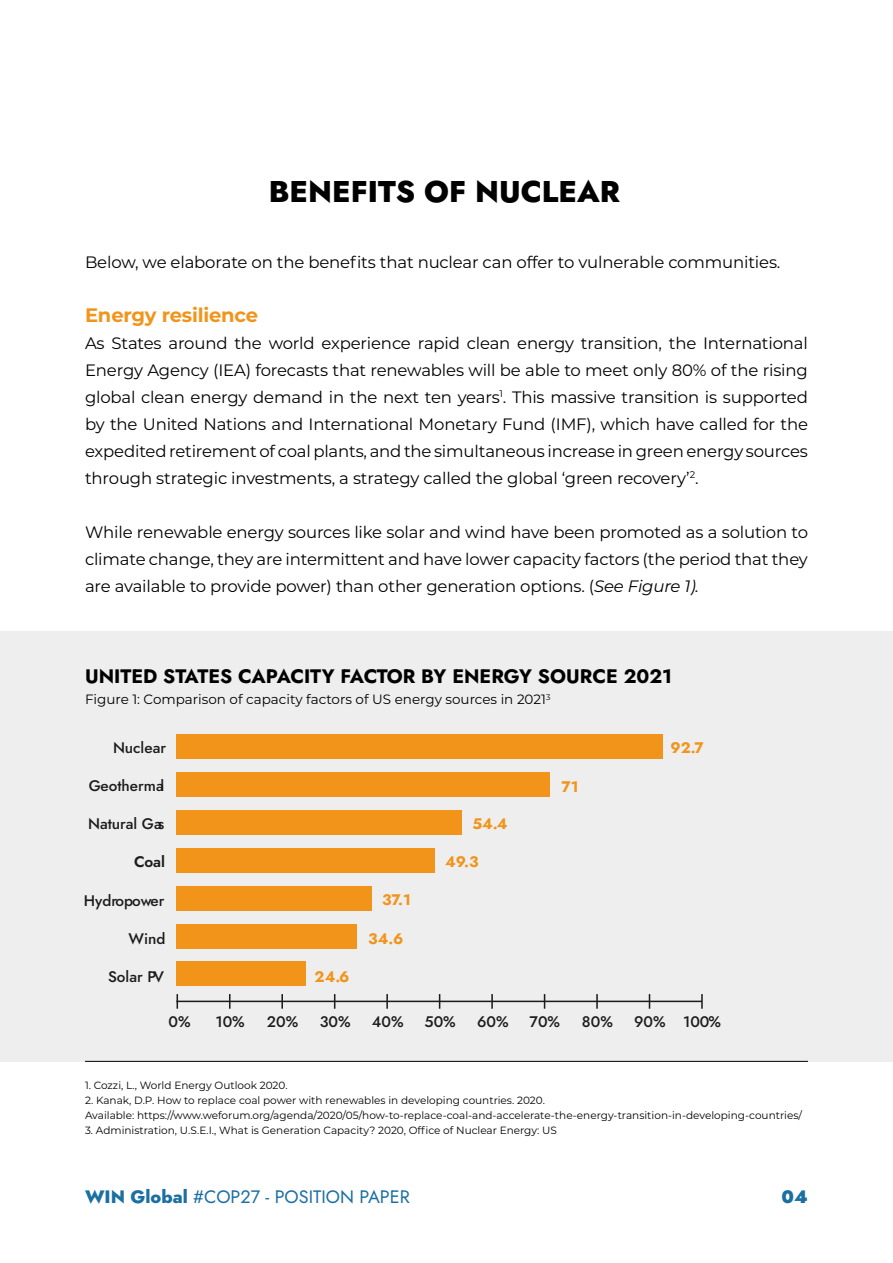
<style>
.page{position:relative;width:893px;height:1263px;background:#fff}
.page>*{position:absolute;margin:0;border:0;box-sizing:border-box;transform-origin:0 0}
.t1{font:800 30px "Jost";color:#000}
.t2{font:700 19.5px "Jost";color:#000}
.t3{font:700 19.5px "Montserrat";letter-spacing:-.01em;color:#f2941a}
.t4{font:18px "Jost";color:#1c6fa2}
.t5{font:900 18px "Jost";color:#1c6fa2}
.t6{font:16.5px/27px "Montserrat";letter-spacing:-.01em;color:#000;text-align:justify}
.t7{font:500 15.3px "Jost";color:#1c1c1c}
.t8{font:700 15.3px "Jost";color:#f2941a}
.t9{font:600 15.3px "Jost";color:#1c1c1c}
.t10{font:13.5px "Montserrat";color:#000}
.t11{font:10.5px/15px "Montserrat";color:#000}
.s1{font-style:italic}
.s2{font-weight:800}
</style>
<div class="page">
<div style="left:0;top:631px;width:893px;height:430px;background:#eee"></div>
<hr style="left:85px;top:1061px;width:723px;height:1px;background:#000">
<div style="left:176px;top:735px;width:487px;height:24px;background:#f2941a"></div>
<div style="left:176px;top:772px;width:374px;height:25px;background:#f2941a"></div>
<div style="left:176px;top:810px;width:286px;height:25px;background:#f2941a"></div>
<div style="left:176px;top:848px;width:259px;height:25px;background:#f2941a"></div>
<div style="left:176px;top:886px;width:196px;height:24px;background:#f2941a"></div>
<div style="left:176px;top:924px;width:181px;height:24px;background:#f2941a"></div>
<div style="left:176px;top:962px;width:130px;height:24px;background:#f2941a"></div>
<hr style="left:176px;top:1000px;width:526px;height:2px;background:#1c1c1c">
<svg style="left:701px;top:994px;width:2px;height:15px"></svg>
<svg style="left:649px;top:994px;width:1px;height:15px"></svg>
<svg style="left:596px;top:994px;width:2px;height:15px"></svg>
<svg style="left:544px;top:994px;width:1px;height:15px"></svg>
<svg style="left:491px;top:994px;width:2px;height:15px"></svg>
<svg style="left:439px;top:994px;width:1px;height:15px"></svg>
<svg style="left:386px;top:994px;width:2px;height:15px"></svg>
<svg style="left:334px;top:994px;width:1px;height:15px"></svg>
<svg style="left:281px;top:994px;width:2px;height:15px"></svg>
<svg style="left:229px;top:994px;width:2px;height:15px"></svg>
<svg style="left:177px;top:994px;width:1px;height:15px"></svg>
<h1 class="t1" style="left:269px;top:171px;width:353px">BENEFITS OF NUCLEAR</h1>
<p class="t6" style="left:85px;top:248px;width:697px">Below, we elaborate on the benefits that nuclear can offer to vulnerable communities.</p>
<p class="t3" style="left:85px;top:301px;width:175px">Energy resilience</p>
<p class="t6" style="left:85px;top:329px;width:724px">As States around the world experience rapid clean energy transition, the International Energy Agency (IEA) forecasts that renewables will be able to meet only 80% of the rising global clean energy demand in the next ten years<sup>1</sup>. This massive transition is supported by the United Nations and International Monetary Fund (IMF), which have called for the expedited retirement of coal plants, and the simultaneous increase in green energy sources through strategic investments, a strategy called the global ‘green recovery’<sup>2</sup>.</p>
<p class="t6" style="left:85px;top:518px;width:724px">While renewable energy sources like solar and wind have been promoted as a solution to climate change, they are intermittent and have lower capacity factors (the period that they are available to provide power) than other generation options. (<span class="s1">See Figure 1).</span></p>
<p class="t2" style="left:85px;top:663px;width:589px">UNITED STATES CAPACITY FACTOR BY ENERGY SOURCE 2021</p>
<p class="t10" style="left:85px;top:690px;width:467px">Figure 1: Comparison of capacity factors of US energy sources in 2021<sup>3</sup></p>
<p class="t7" style="left:113px;top:737px;width:54px">Nuclear</p>
<p class="t8" style="left:670px;top:737px;width:35px">92.7</p>
<p class="t8" style="left:562px;top:777px;width:19px">71</p>
<p class="t8" style="left:472px;top:813px;width:36px">54.4</p>
<p class="t8" style="left:445px;top:852px;width:35px">49.3</p>
<p class="t8" style="left:382px;top:889px;width:30px">37.1</p>
<p class="t8" style="left:368px;top:929px;width:37px">34.6</p>
<p class="t8" style="left:315px;top:966px;width:36px">24.6</p>
<p class="t7" style="left:89px;top:775px;width:77px">Geothermal</p>
<p class="t7" style="left:88px;top:813px;width:78px">Natural Gas</p>
<p class="t9" style="left:134px;top:851px;width:33px">Coal</p>
<p class="t7" style="left:84px;top:890px;width:82px">Hydropower</p>
<p class="t7" style="left:129px;top:928px;width:39px">Wind</p>
<p class="t7" style="left:108px;top:966px;width:57px">Solar PV</p>
<p class="t7" style="left:169px;top:1012px;width:24px">0%</p>
<p class="t7" style="left:215px;top:1012px;width:31px">10%</p>
<p class="t7" style="left:267px;top:1012px;width:33px">20%</p>
<p class="t7" style="left:320px;top:1012px;width:32px">30%</p>
<p class="t7" style="left:372px;top:1012px;width:33px">40%</p>
<p class="t7" style="left:425px;top:1012px;width:33px">50%</p>
<p class="t7" style="left:477px;top:1012px;width:33px">60%</p>
<p class="t7" style="left:529px;top:1012px;width:32px">70%</p>
<p class="t7" style="left:582px;top:1012px;width:32px">80%</p>
<p class="t7" style="left:634px;top:1012px;width:88px">90% 100%</p>
<p class="t11" style="left:85px;top:1077px;width:204px">1. Cozzi, L., World Energy Outlook 2020.</p>
<p class="t11" style="left:85px;top:1092px;width:718px">2. Kanak, D.P. How to replace coal power with renewables in developing countries. 2020.<br>Available: https://www.weforum.org/agenda/2020/05/how-to-replace-coal-and-accelerate-the-energy-transition-in-developing-countries/</p>
<p class="t11" style="left:85px;top:1122px;width:473px">3. Administration, U.S.E.I., What is Generation Capacity? 2020, Office of Nuclear Energy: US</p>
<p class="t4" style="left:85px;top:1184px;width:326px"><span class="s2">WIN Global</span> #COP27 - POSITION PAPER</p>
<p class="t5" style="left:781px;top:1184px;width:28px">04</p>
</div>
